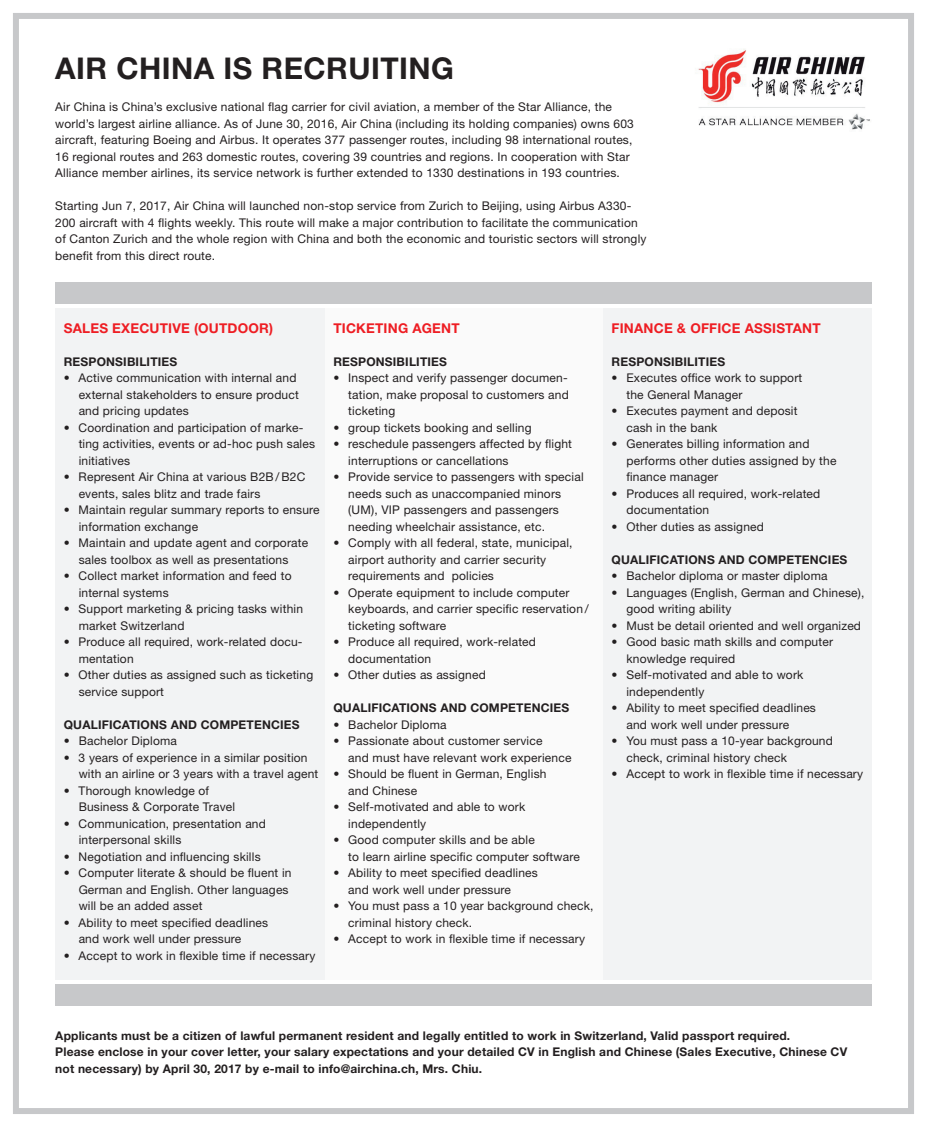
<style>
.page{position:relative;width:927px;height:1127px;background:#fff}
.page>*{position:absolute;margin:0;border:0;box-sizing:border-box;transform-origin:0 0}
.t1{font:700 30px "Helvetica Neue";letter-spacing:.015em;color:#231f20}
.t2{font:700 13.5px "Helvetica Neue";letter-spacing:.015em;color:#ee1d23}
.t3{font:12px/16.5px "Helvetica Neue";letter-spacing:.015em;color:#231f20}
.t4{font:700 12px/16.5px "Helvetica Neue";letter-spacing:.015em;color:#231f20}
</style>
<div class="page">
<div style="left:603px;top:308px;width:269px;height:672px;background:#f2f3f4"></div>
<div style="left:324px;top:308px;width:279px;height:672px;background:#fafafa"></div>
<div style="left:55px;top:308px;width:269px;height:672px;background:#f2f3f4"></div>
<div style="left:13px;top:13px;width:901px;height:1101px;border:6px solid #c7c8ca"></div>
<img style="left:698px;top:49px;width:172px;height:81px">
<div style="left:55px;top:282px;width:817px;height:22px;background:#c7c8ca"></div>
<div style="left:55px;top:984px;width:817px;height:22px;background:#c7c8ca"></div>
<p class="t1" style="left:55px;top:49px;width:400px">AIR CHINA IS RECRUITING</p>
<p class="t3" style="left:55px;top:99px;width:580px">Air China is China’s exclusive national flag carrier for civil aviation, a member of the Star Alliance, the world’s largest airline alliance. As of June 30, 2016, Air China (including its holding companies) owns 603 aircraft, featuring Boeing and Airbus. It operates 377 passenger routes, including 98 international routes, 16 regional routes and 263 domestic routes, covering 39 countries and regions. In cooperation with Star Alliance member airlines, its service network is further extended to 1330 destinations in 193 countries.</p>
<p class="t3" style="left:55px;top:198px;width:593px">Starting Jun 7, 2017, Air China will launched non-stop service from Zurich to Beijing, using Airbus A330- 200 aircraft with 4 flights weekly. This route will make a major contribution to facilitate the communication of Canton Zurich and the whole region with China and both the economic and touristic sectors will strongly benefit from this direct route.</p>
<p class="t2" style="left:64px;top:320px;width:211px">SALES EXECUTIVE (OUTDOOR)</p>
<p class="t4" style="left:64px;top:353px;width:115px">RESPONSIBILITIES</p>
<p class="t3" style="left:79px;top:369px;width:222px;text-indent:-15px">• Active communication with internal and external stakeholders to ensure product and pricing updates</p>
<p class="t3" style="left:79px;top:419px;width:238px;text-indent:-15px">• Coordination and participation of marke&shy;ting activities, events or ad-hoc push sales initiatives</p>
<p class="t3" style="left:79px;top:468px;width:228px;text-indent:-15px">• Represent Air China at various B2B/B2C events, sales blitz and trade fairs</p>
<p class="t3" style="left:79px;top:501px;width:243px;text-indent:-15px">• Maintain regular summary reports to ensure information exchange</p>
<p class="t3" style="left:64px;top:534px;width:246px;text-align:center">• Maintain and update agent and corporate sales toolbox as well as presentations</p>
<p class="t3" style="left:79px;top:567px;width:214px;text-indent:-15px">• Collect market information and feed to internal systems</p>
<p class="t3" style="left:79px;top:600px;width:226px;text-indent:-15px">• Support marketing &amp; pricing tasks within market Switzerland</p>
<p class="t3" style="left:79px;top:633px;width:225px;text-indent:-15px">• Produce all required, work-related docu&shy;mentation</p>
<p class="t3" style="left:79px;top:666px;width:236px;text-indent:-15px">• Other duties as assigned such as ticketing service support</p>
<p class="t4" style="left:64px;top:716px;width:237px">QUALIFICATIONS AND COMPETENCIES</p>
<p class="t3" style="left:64px;top:732px;width:115px">• Bachelor Diploma</p>
<p class="t3" style="left:79px;top:749px;width:241px;text-indent:-15px">• 3 years of experience in a similar position with an airline or 3 years with a travel agent</p>
<p class="t3" style="left:79px;top:782px;width:158px;text-indent:-15px">• Thorough knowledge of<br>Business &amp; Corporate Travel</p>
<p class="t3" style="left:79px;top:815px;width:189px;text-indent:-15px">• Communication, presentation and interpersonal skills</p>
<p class="t3" style="left:64px;top:848px;width:198px">• Negotiation and influencing skills</p>
<p class="t3" style="left:79px;top:864px;width:214px;text-indent:-15px">• Computer literate &amp; should be fluent in<br>German and English. Other languages will be an added asset</p>
<p class="t3" style="left:79px;top:914px;width:191px;text-indent:-15px">• Ability to meet specified deadlines and work well under pressure</p>
<p class="t3" style="left:64px;top:947px;width:253px">• Accept to work in flexible time if necessary</p>
<p class="t2" style="left:333px;top:320px;width:128px">TICKETING AGENT</p>
<p class="t4" style="left:333px;top:353px;width:115px">RESPONSIBILITIES</p>
<p class="t3" style="left:348px;top:370px;width:222px;text-align:justify;text-indent:-15px">• Inspect and verify passenger documen&shy;tation, make proposal to customers and ticketing</p>
<p class="t3" style="left:333px;top:419px;width:200px">• group tickets booking and selling</p>
<p class="t3" style="left:348px;top:436px;width:225px;text-indent:-15px">• reschedule passengers affected by flight interruptions or cancellations</p>
<p class="t3" style="left:348px;top:469px;width:237px;text-indent:-15px">• Provide service to passengers with special needs such as unaccompanied minors (UM), VIP passengers and passengers needing wheelchair assistance, etc.</p>
<p class="t3" style="left:348px;top:535px;width:226px;text-indent:-15px">• Comply with all federal, state, municipal, airport authority and carrier security requirements and policies</p>
<p class="t3" style="left:348px;top:584px;width:242px;text-indent:-15px">• Operate equipment to include computer keyboards, and carrier specific reservation / ticketing software</p>
<p class="t3" style="left:348px;top:634px;width:189px;text-indent:-15px">• Produce all required, work-related documentation</p>
<p class="t3" style="left:333px;top:667px;width:154px">• Other duties as assigned</p>
<p class="t4" style="left:333px;top:699px;width:237px">QUALIFICATIONS AND COMPETENCIES</p>
<p class="t3" style="left:333px;top:716px;width:115px">• Bachelor Diploma</p>
<p class="t3" style="left:348px;top:733px;width:225px;text-indent:-15px">• Passionate about customer service<br>and must have relevant work experience</p>
<p class="t3" style="left:348px;top:766px;width:200px;text-indent:-15px">• Should be fluent in German, English and Chinese</p>
<p class="t3" style="left:348px;top:799px;width:178px;text-indent:-15px">• Self-motivated and able to work independently</p>
<p class="t3" style="left:348px;top:832px;width:233px;text-indent:-15px">• Good computer skills and be able<br>to learn airline specific computer software</p>
<p class="t3" style="left:348px;top:865px;width:191px;text-indent:-15px">• Ability to meet specified deadlines and work well under pressure</p>
<p class="t3" style="left:348px;top:898px;width:247px;text-indent:-15px">• You must pass a 10 year background check, criminal history check.</p>
<p class="t3" style="left:333px;top:931px;width:253px">• Accept to work in flexible time if necessary</p>
<p class="t2" style="left:612px;top:320px;width:211px">FINANCE &amp; OFFICE ASSISTANT</p>
<p class="t4" style="left:612px;top:353px;width:115px">RESPONSIBILITIES</p>
<p class="t3" style="left:626px;top:370px;width:177px;text-indent:-15px">• Executes office work to support the General Manager</p>
<p class="t3" style="left:626px;top:403px;width:173px;text-indent:-15px">• Executes payment and deposit cash in the bank</p>
<p class="t3" style="left:626px;top:436px;width:212px;text-indent:-15px">• Generates billing information and performs other duties assigned by the finance manager</p>
<p class="t3" style="left:626px;top:485px;width:195px;text-indent:-15px">• Produces all required, work-related documentation</p>
<p class="t3" style="left:612px;top:518px;width:154px">• Other duties as assigned</p>
<p class="t4" style="left:612px;top:551px;width:237px">QUALIFICATIONS AND COMPETENCIES</p>
<p class="t3" style="left:612px;top:568px;width:217px">• Bachelor diploma or master diploma</p>
<p class="t3" style="left:626px;top:584px;width:239px;text-indent:-15px">• Languages (English, German and Chinese), good writing ability</p>
<p class="t3" style="left:612px;top:617px;width:251px">• Must be detail oriented and well organized</p>
<p class="t3" style="left:626px;top:634px;width:208px;text-indent:-15px">• Good basic math skills and computer knowledge required</p>
<p class="t3" style="left:626px;top:667px;width:178px;text-indent:-15px">• Self-motivated and able to work independently</p>
<p class="t3" style="left:626px;top:700px;width:191px;text-indent:-15px">• Ability to meet specified deadlines and work well under pressure</p>
<p class="t3" style="left:626px;top:733px;width:208px;text-indent:-15px">• You must pass a 10-year background check, criminal history check</p>
<p class="t3" style="left:612px;top:766px;width:253px">• Accept to work in flexible time if necessary</p>
<p class="t4" style="left:55px;top:1027px;width:793px">Applicants must be a citizen of lawful permanent resident and legally entitled to work in Switzerland, Valid passport required.<br>Please enclose in your cover letter, your salary expectations and your detailed CV in English and Chinese (Sales Executive, Chinese CV not necessary) by April 30, 2017 by e-mail to info@airchina.ch, Mrs. Chiu.</p>
</div>
